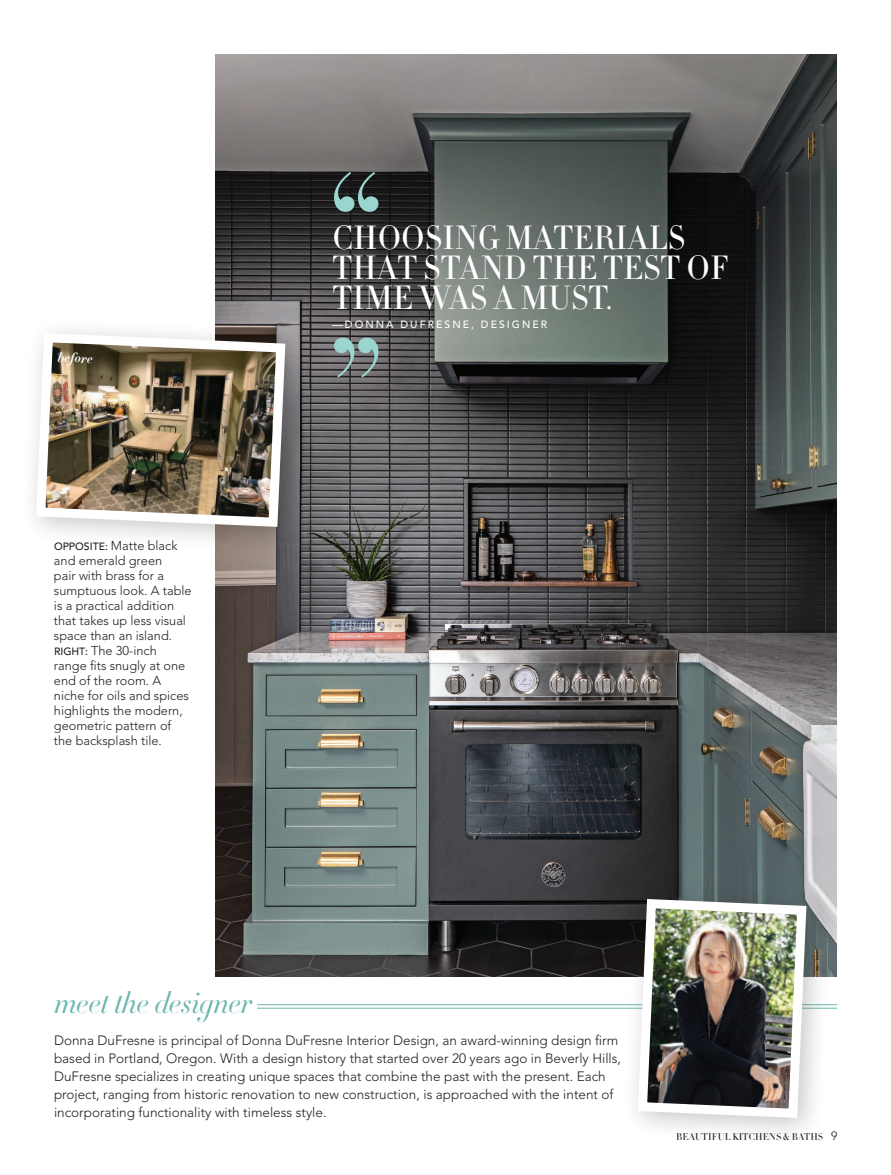
<style>
.page{position:relative;width:891px;height:1175px;background:#fff}
.page>*{position:absolute;margin:0;border:0;box-sizing:border-box;transform-origin:0 0}
.t1{font:300 33px/30px "HTF Didot L11";color:#fff}
.t2{font:italic 300 29.7px "HTF Didot L42";color:#6db7b0}
.t3{font:300 13.5px/18px "Avenir LT Std";color:#231f20}
.t4{font:italic 700 13.5px "HTF Didot B11";color:#fff}
.t5{font:300 12.75px/15px "Avenir LT Std";color:#231f20}
.t6{font:500 10.5px "Avenir LT Std";letter-spacing:.19em;color:#fff}
.t7{font:300 9.75px "HTF Didot L24";letter-spacing:.01em;color:#231f20}
.s1{font-weight:500;font-size:10.5px}
.s2{font-family:"Avenir LT Std";font-size:12px}
</style>
<div class="page">
<img style="left:215px;top:54px;width:622px;height:922px">
<div style="left:19px;top:316px;width:294px;height:238px;background:#231f20;opacity:.25"></div>
<img style="left:31px;top:328px;width:259px;height:203px">
<svg style="left:334px;top:172px;width:44px;height:40px;background:#475d5b"></svg>
<svg style="left:334px;top:338px;width:44px;height:39px;background:#798c8b"></svg>
<hr style="left:257px;top:1004px;width:580px;height:1px;background:#6db7b0">
<hr style="left:257px;top:1007px;width:580px;height:1px;background:#6db7b0">
<div style="left:621px;top:882px;width:213px;height:263px;background:#231f20;opacity:.25"></div>
<img style="left:633px;top:894px;width:178px;height:228px">
<p class="t4" style="left:58px;top:346px;width:37px;rotate:3deg">before</p>
<p class="t5" style="left:54px;top:538px;width:139px"><span class="s1">OPPOSITE:</span> Matte black and emerald green<br>pair with brass for a sumptuous look. A table is a practical addition that takes up less visual space than an island.<br><span class="s1">RIGHT:</span> The 30-inch range fits snugly at one end of the room. A niche for oils and spices highlights the modern, geometric pattern of the backsplash tile.</p>
<h1 class="t1" style="left:333px;top:222px;width:398px">CHOOSING MATERIALS<br>THAT STAND THE TEST OF<br>TIME WAS A MUST.</h1>
<p class="t6" style="left:333px;top:318px;width:216px">—DONNA DUFRESNE, DESIGNER</p>
<h2 class="t2" style="left:54px;top:981px;width:200px">meet the designer</h2>
<p class="t3" style="left:54px;top:1031px;width:569px">Donna DuFresne is principal of Donna DuFresne Interior Design, an award-winning design firm based in Portland, Oregon. With a design history that started over 20 years ago in Beverly Hills, DuFresne specializes in creating unique spaces that combine the past with the present. Each project, ranging from historic renovation to new construction, is approached with the intent of incorporating functionality with timeless style.</p>
<p class="t7" style="left:676px;top:1129px;width:163px">BEAUTIFUL KITCHENS &amp; BATHS <span class="s2">9</span></p>
</div>
